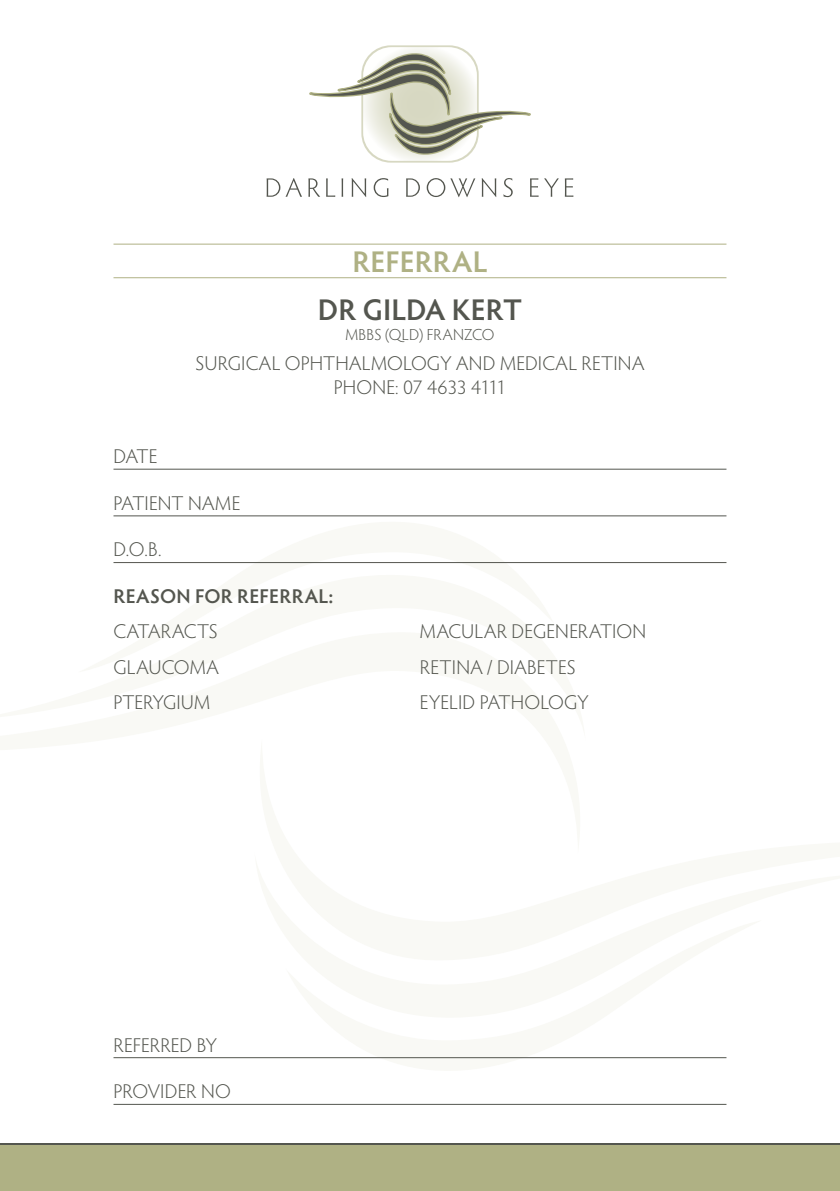
<style>
.page{position:relative;width:840px;height:1191px;background:#fff}
.page>*{position:absolute;margin:0;border:0;box-sizing:border-box;transform-origin:0 0}
.t1{font:600 30px "Hypatia Sans Pro";color:#54564f}
.t2{font:600 30px "Hypatia Sans Pro";letter-spacing:.005em;color:#afb184}
.t3{font:300 20px/24px "Hypatia Sans Pro";letter-spacing:.005em;color:#54564f;text-align:center}
.t4{font:600 20px "Hypatia Sans Pro";letter-spacing:.015em;color:#54564f}
.t5{font:300 16px "Hypatia Sans Pro";letter-spacing:.015em;color:#54564f}
</style>
<div class="page">
<div style="left:0;top:1143px;width:839px;height:48px;background:#54564f"></div>
<svg style="left:114px;top:563px;width:439px;height:1px"></svg>
<svg style="left:286px;top:1057px;width:441px;height:2px"></svg>
<hr style="left:113px;top:244px;width:613px;height:1px;background:#afb184">
<hr style="left:113px;top:277px;width:613px;height:1px;background:#afb184">
<hr style="left:113px;top:469px;width:613px;height:1px;background:#54564f">
<hr style="left:113px;top:515px;width:613px;height:1px;background:#54564f">
<hr style="left:113px;top:562px;width:613px;height:1px;background:#54564f">
<hr style="left:113px;top:1057px;width:613px;height:1px;background:#54564f">
<hr style="left:113px;top:1103px;width:613px;height:1px;background:#54564f">
<div style="left:0;top:1145px;width:839px;height:46px;background:#afb184"></div>
<div style="left:361px;top:45px;width:117px;height:118px;background:#d7d8c2;border-radius:29px"></div>
<svg style="left:266px;top:178px;width:36px;height:19px"></svg>
<svg style="left:308px;top:178px;width:12px;height:19px"></svg>
<svg style="left:326px;top:178px;width:9px;height:19px"></svg>
<svg style="left:341px;top:178px;width:2px;height:19px"></svg>
<svg style="left:351px;top:178px;width:15px;height:19px"></svg>
<svg style="left:373px;top:178px;width:15px;height:19px"></svg>
<svg style="left:406px;top:178px;width:13px;height:19px"></svg>
<svg style="left:426px;top:178px;width:49px;height:19px"></svg>
<svg style="left:481px;top:178px;width:15px;height:19px"></svg>
<svg style="left:503px;top:178px;width:9px;height:19px"></svg>
<svg style="left:530px;top:178px;width:28px;height:19px"></svg>
<svg style="left:564px;top:178px;width:9px;height:19px"></svg>
<svg style="left:309px;top:47px;width:222px;height:114px"></svg>
<h1 class="t2" style="left:352px;top:240px;width:136px">REFERRAL</h1>
<h1 class="t1" style="left:318px;top:289px;width:205px">DR GILDA KERT</h1>
<p class="t5" style="left:345px;top:324px;width:151px">MBBS (QLD) FRANZCO</p>
<p class="t3" style="left:195px;top:350px;width:450px">SURGICAL OPHTHALMOLOGY AND MEDICAL RETINA<br>PHONE: 07 4633 4111</p>
<p class="t3" style="left:113px;top:444px;width:45px">DATE</p>
<p class="t3" style="left:113px;top:490px;width:128px">PATIENT NAME</p>
<p class="t3" style="left:113px;top:537px;width:50px">D.O.B.</p>
<p class="t4" style="left:113px;top:582px;width:221px">REASON FOR REFERRAL:</p>
<p class="t3" style="left:113px;top:619px;width:106px">CATARACTS</p>
<p class="t3" style="left:420px;top:619px;width:228px">MACULAR DEGENERATION</p>
<p class="t3" style="left:113px;top:654px;width:107px">GLAUCOMA</p>
<p class="t3" style="left:420px;top:654px;width:157px">RETINA / DIABETES</p>
<p class="t3" style="left:113px;top:690px;width:98px">PTERYGIUM</p>
<p class="t3" style="left:420px;top:690px;width:170px">EYELID PATHOLOGY</p>
<p class="t3" style="left:113px;top:1032px;width:105px">REFERRED BY</p>
<p class="t3" style="left:113px;top:1079px;width:119px">PROVIDER NO</p>
</div>
